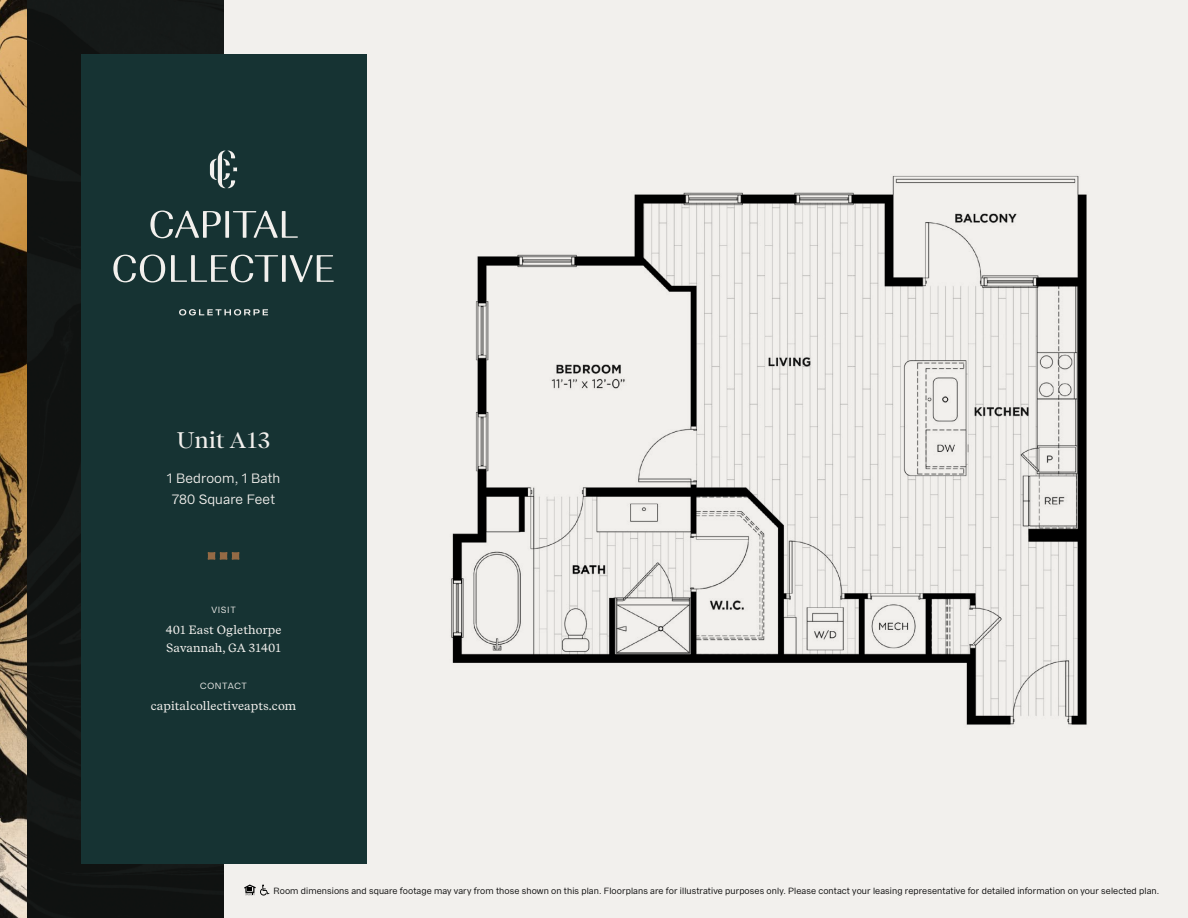
<style>
.page{position:relative;width:1188px;height:918px;background:#f2f0ed}
.page>*{position:absolute;margin:0;border:0;box-sizing:border-box;transform-origin:0 0}
.t1{font:500 22.5px "Recife Display";letter-spacing:.01em;color:#f2f0ed}
.t2{font:13.5px/21px "Franca";letter-spacing:.01em;color:#f2f0ed;text-align:center}
.t3{font:12px/18px "Recife Text";letter-spacing:.01em;color:#f2f0ed}
.t4{font:9px "Franca";letter-spacing:.01em;color:#000}
.t5{font:9px "Franca";letter-spacing:.07em;color:#f2f0ed}
</style>
<div class="page">
<div style="left:27px;top:0;width:197px;height:918px;background:#101211"></div>
<svg style="left:244px;top:885px;width:25px;height:11px"></svg>
<div style="left:81px;top:54px;width:285px;height:810px;background:#163333"></div>
<img style="left:0;top:0;width:27px;height:918px">
<svg style="left:150px;top:211px;width:71px;height:27px"></svg>
<svg style="left:225px;top:211px;width:4px;height:27px"></svg>
<svg style="left:233px;top:211px;width:65px;height:27px"></svg>
<svg style="left:113px;top:254px;width:52px;height:29px"></svg>
<svg style="left:171px;top:255px;width:107px;height:27px"></svg>
<svg style="left:282px;top:255px;width:4px;height:27px"></svg>
<svg style="left:290px;top:255px;width:44px;height:27px"></svg>
<svg style="left:210px;top:151px;width:27px;height:37px"></svg>
<svg style="left:179px;top:309px;width:89px;height:6px"></svg>
<svg style="left:208px;top:552px;width:32px;height:8px"></svg>
<img style="left:451px;top:175px;width:636px;height:550px">
<h1 class="t1" style="left:177px;top:424px;width:95px">Unit A13</h1>
<h2 class="t2" style="left:167px;top:468px;width:115px">1 Bedroom, 1 Bath<br>780 Square Feet</h2>
<p class="t5" style="left:211px;top:604px;width:26px">VISIT</p>
<h3 class="t3" style="left:166px;top:620px;width:117px">401 East Oglethorpe<br>Savannah, GA 31401</h3>
<p class="t5" style="left:200px;top:680px;width:48px">CONTACT</p>
<h3 class="t3" style="left:151px;top:697px;width:147px">capitalcollectiveapts.com</h3>
<p class="t4" style="left:274px;top:885px;width:887px">Room dimensions and square footage may vary from those shown on this plan. Floorplans are for illustrative purposes only. Please contact your leasing representative for detailed information on your selected plan.</p>
</div>
